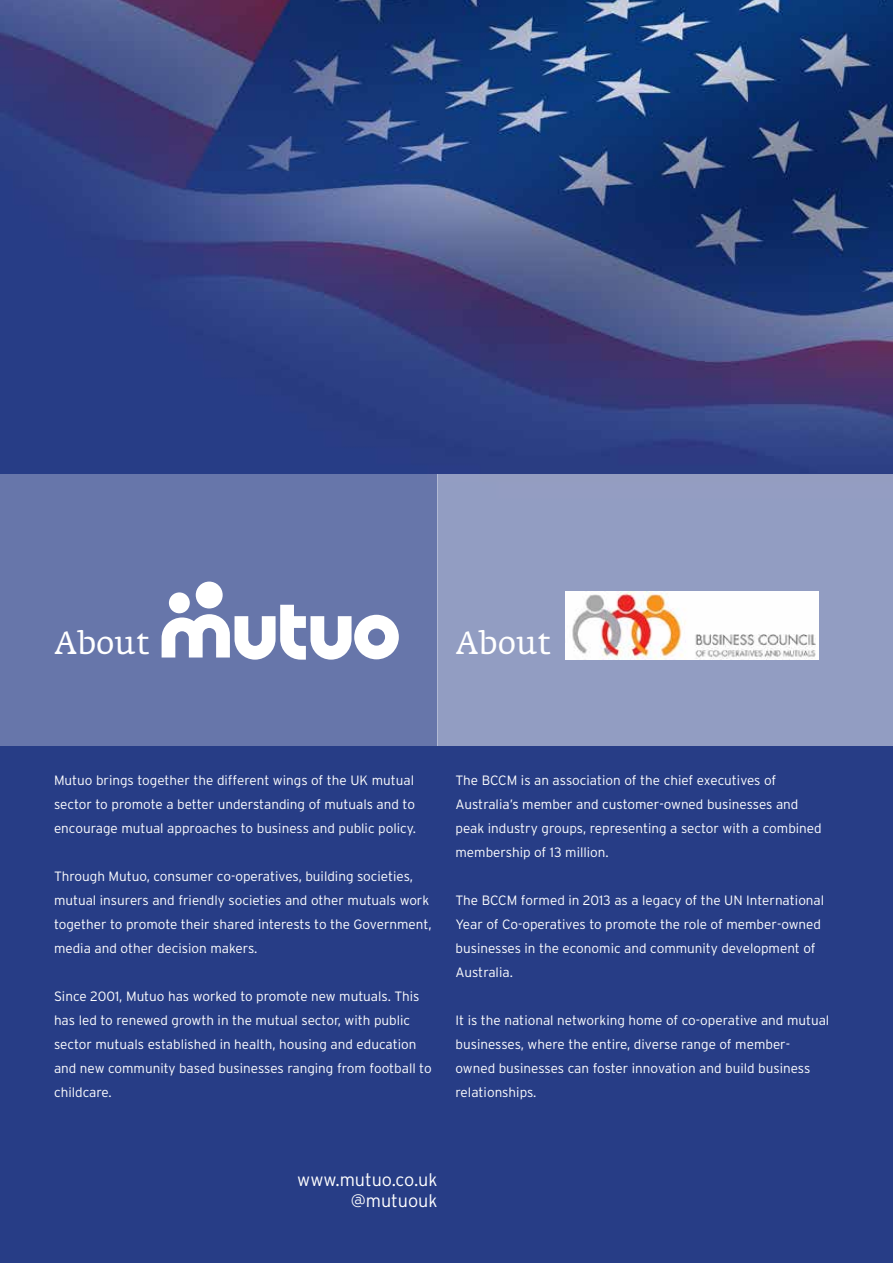
<style>
.page{position:relative;width:893px;height:1263px;background:#fff}
.page>*{position:absolute;margin:0;border:0;box-sizing:border-box;transform-origin:0 0}
.t1{font:31.5px "Fedra Serif A";color:#fff}
.t2{font:300 18px/21.6px "Interstate OT";color:#fff;text-align:right}
.t3{font:300 13.5px/24px "Interstate OT";color:#fff}
</style>
<div class="page">
<img style="left:0;top:0;width:893px;height:1263px">
<div style="left:0;top:474px;width:437px;height:272px;background:#6776aa"></div>
<div style="left:437px;top:474px;width:456px;height:272px;background:#929dc2"></div>
<svg style="left:162px;top:605px;width:237px;height:55px"></svg>
<div style="left:169px;top:592px;width:21px;height:21px;background:#fff;border-radius:50%"></div>
<div style="left:196px;top:582px;width:27px;height:26px;background:#fff;border-radius:50%"></div>
<img style="left:566px;top:591px;width:253px;height:69px">
<h1 class="t1" style="left:54px;top:624px;width:97px">About</h1>
<h1 class="t1" style="left:455px;top:624px;width:97px">About</h1>
<p class="t3" style="left:54px;top:768px;width:363px">Mutuo brings together the different wings of the UK mutual sector to promote a better understanding of mutuals and to encourage mutual approaches to business and public policy.</p>
<p class="t3" style="left:54px;top:864px;width:379px">Through Mutuo, consumer co-operatives, building societies, mutual insurers and friendly societies and other mutuals work together to promote their shared interests to the Government, media and other decision makers.</p>
<p class="t3" style="left:54px;top:984px;width:379px">Since 2001, Mutuo has worked to promote new mutuals. This has led to renewed growth in the mutual sector, with public sector mutuals established in health, housing and education and new community based businesses ranging from football to childcare.</p>
<p class="t3" style="left:455px;top:768px;width:368px">The BCCM is an association of the chief executives of Australia’s member and customer-owned businesses and peak industry groups, representing a sector with a combined membership of 13 million.</p>
<p class="t3" style="left:455px;top:888px;width:370px">The BCCM formed in 2013 as a legacy of the UN International Year of Co-operatives to promote the role of member-owned businesses in the economic and community development of Australia.</p>
<p class="t3" style="left:455px;top:1008px;width:375px">It is the national networking home of co-operative and mutual businesses, where the entire, diverse range of member&shy;owned businesses can foster innovation and build business relationships.</p>
<h2 class="t2" style="left:297px;top:1168px;width:142px">www.mutuo.co.uk @mutuouk</h2>
</div>
